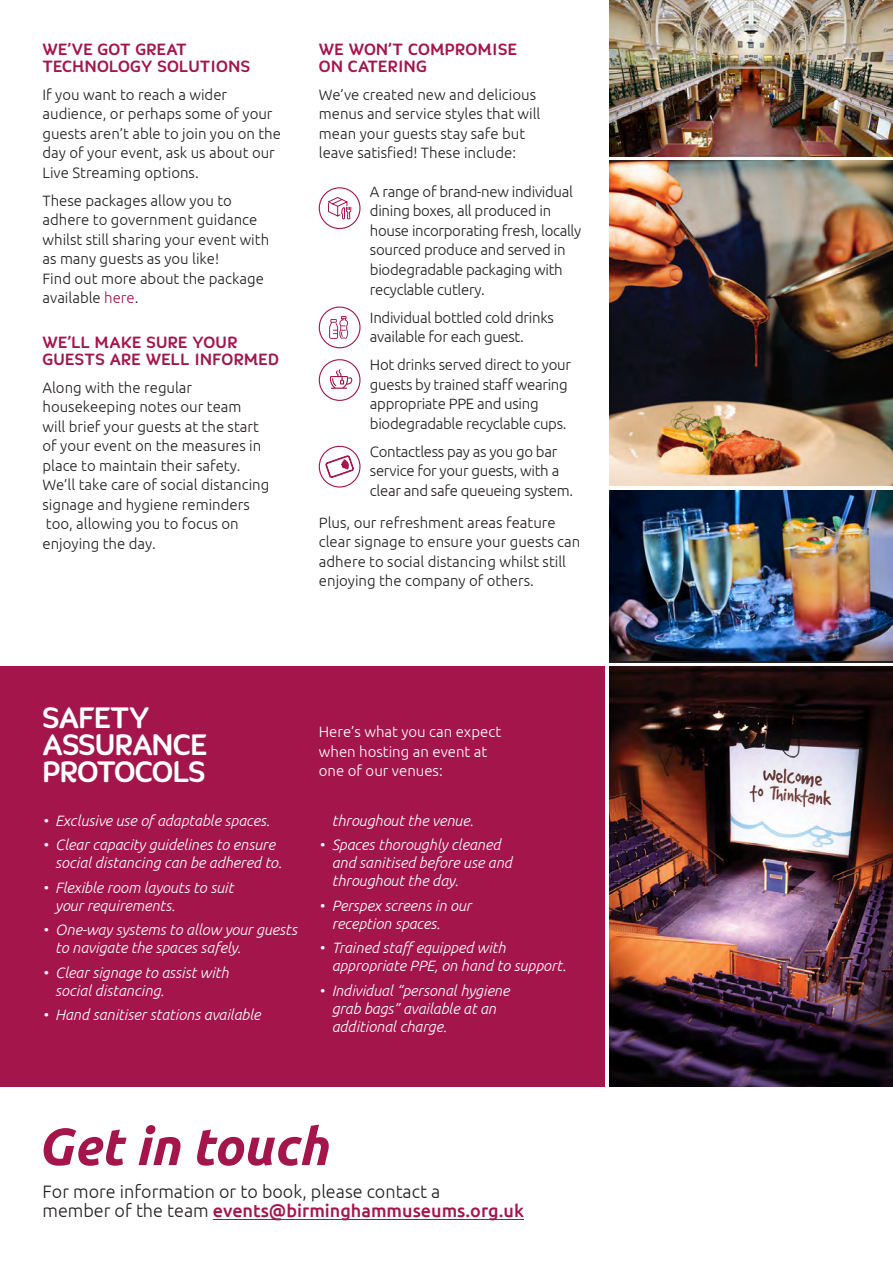
<style>
.page{position:relative;width:893px;height:1263px;background:#fff}
.page>*{position:absolute;margin:0;border:0;box-sizing:border-box;transform-origin:0 0}
.BODY{font:italic 700 52.2px "Ubuntu";color:#a4164b}
.t1{font:500 32.7px/26.8px "Quenda";letter-spacing:-.02em;color:#fff}
.BODY-2{font:500 18px/16.5px "Quenda";letter-spacing:.02em;color:#a4164b}
.BODY-3{font:300 18px/19.5px "Ubuntu";color:#231f20}
.BODY-4{font:300 15px/19.5px "Ubuntu";color:#231f20}
.BODY-5{font:italic 300 15px/18px "Ubuntu";color:#fff}
.BODY-6{font:300 15px/19.5px "Ubuntu";letter-spacing:-.02em;color:#231f20}
.BODY-7{font:300 15px/19.5px "Ubuntu";color:#fff}
.s1{color:#a4164b}
.s2{font-weight:500;color:#a4164b}
</style>
<div class="page">
<img style="left:609px;top:490px;width:284px;height:170px">
<div style="left:0;top:666px;width:605px;height:421px;background:#a4164b"></div>
<hr style="left:213px;top:1219px;width:311px;height:1px;background:#a4164b">
<img style="left:609px;top:666px;width:284px;height:421px">
<div style="left:319px;top:187px;width:41px;height:42px;border:1px solid #a4164b;border-radius:50%"></div>
<div style="left:319px;top:306px;width:41px;height:42px;border:1px solid #a4164b;border-radius:50%"></div>
<div style="left:319px;top:359px;width:41px;height:42px;border:1px solid #a4164b;border-radius:50%"></div>
<div style="left:319px;top:446px;width:41px;height:41px;border:1px solid #a4164b;border-radius:50%"></div>
<svg style="left:330px;top:369px;width:22px;height:20px"></svg>
<svg style="left:329px;top:316px;width:20px;height:23px"></svg>
<svg style="left:325px;top:455px;width:29px;height:23px"></svg>
<svg style="left:328px;top:197px;width:24px;height:23px"></svg>
<img style="left:609px;top:161px;width:284px;height:325px">
<img style="left:609px;top:0;width:284px;height:156px">
<p class="BODY-2" style="left:43px;top:41px;width:209px">WE’VE GOT GREAT<br>TECHNOLOGY SOLUTIONS</p>
<p class="BODY-4" style="left:43px;top:84px;width:240px">If you want to reach a wider audience, or perhaps some of your guests aren’t able to join you on the day of your event, ask us about our<br>Live Streaming options.</p>
<p class="BODY-4" style="left:43px;top:190px;width:228px">These packages allow you to adhere to government guidance whilst still sharing your event with as many guests as you like!<br>Find out more about the package available <span class="s1">here</span>.</p>
<p class="BODY-2" style="left:43px;top:334px;width:238px">WE’LL MAKE SURE YOUR<br>GUESTS ARE WELL INFORMED</p>
<p class="BODY-4" style="left:43px;top:377px;width:228px">Along with the regular housekeeping notes our team<br>will brief your guests at the start of your event on the measures in place to maintain their safety.<br>We’ll take care of social distancing signage and hygiene reminders too, allowing you to focus on enjoying the day.</p>
<p class="BODY-2" style="left:319px;top:41px;width:199px">WE WON’T COMPROMISE<br>ON CATERING</p>
<p class="BODY-4" style="left:319px;top:84px;width:223px">We’ve created new and delicious menus and service styles that will mean your guests stay safe but leave satisfied! These include:</p>
<p class="BODY-6" style="left:370px;top:181px;width:213px">A range of brand-new individual dining boxes, all produced in house incorporating fresh, locally sourced produce and served in biodegradable packaging with recyclable cutlery.</p>
<p class="BODY-6" style="left:370px;top:307px;width:185px">Individual bottled cold drinks available for each guest.</p>
<p class="BODY-6" style="left:370px;top:355px;width:203px">Hot drinks served direct to your guests by trained staff wearing appropriate PPE and using biodegradable recyclable cups.</p>
<p class="BODY-6" style="left:370px;top:441px;width:205px">Contactless pay as you go bar service for your guests, with a clear and safe queueing system.</p>
<p class="BODY-4" style="left:319px;top:512px;width:263px">Plus, our refreshment areas feature clear signage to ensure your guests can adhere to social distancing whilst still enjoying the company of others.</p>
<p class="t1" style="left:43px;top:704px;width:166px">SAFETY<br>ASSURANCE<br>PROTOCOLS</p>
<p class="BODY-5" style="left:43px;top:811px;width:229px">• Exclusive use of adaptable spaces.</p>
<p class="BODY-5" style="left:55px;top:836px;width:228px;text-indent:-13px">• Clear capacity guidelines to ensure social distancing can be adhered to.</p>
<p class="BODY-5" style="left:55px;top:878px;width:180px;text-indent:-13px">• Flexible room layouts to suit your requirements.</p>
<p class="BODY-5" style="left:55px;top:920px;width:243px;text-indent:-13px">• One-way systems to allow your guests to navigate the spaces safely.</p>
<p class="BODY-5" style="left:55px;top:963px;width:175px;text-indent:-13px">• Clear signage to assist with social distancing.</p>
<p class="BODY-5" style="left:43px;top:1005px;width:220px">• Hand sanitiser stations available</p>
<p class="BODY-7" style="left:319px;top:722px;width:184px">Here’s what you can expect when hosting an event at one of our venues:</p>
<p class="BODY-5" style="left:332px;top:811px;width:143px">throughout the venue.</p>
<p class="BODY-5" style="left:332px;top:836px;width:182px;text-indent:-13px">• Spaces thoroughly cleaned and sanitised before use and throughout the day.</p>
<p class="BODY-5" style="left:332px;top:896px;width:141px;text-indent:-13px">• Perspex screens in our reception spaces.</p>
<p class="BODY-5" style="left:332px;top:938px;width:236px;text-indent:-13px">• Trained staff equipped with appropriate PPE, on hand to support.</p>
<p class="BODY-5" style="left:332px;top:981px;width:179px;text-indent:-13px">• Individual “personal hygiene grab bags” available at an additional charge.</p>
<p class="BODY" style="left:37px;top:1115px;width:292px">Get in touch</p>
<p class="BODY-3" style="left:43px;top:1181px;width:483px">For more information or to book, please contact a<br>member of the team <span class="s2">events@birminghammuseums.org.uk</span></p>
</div>
